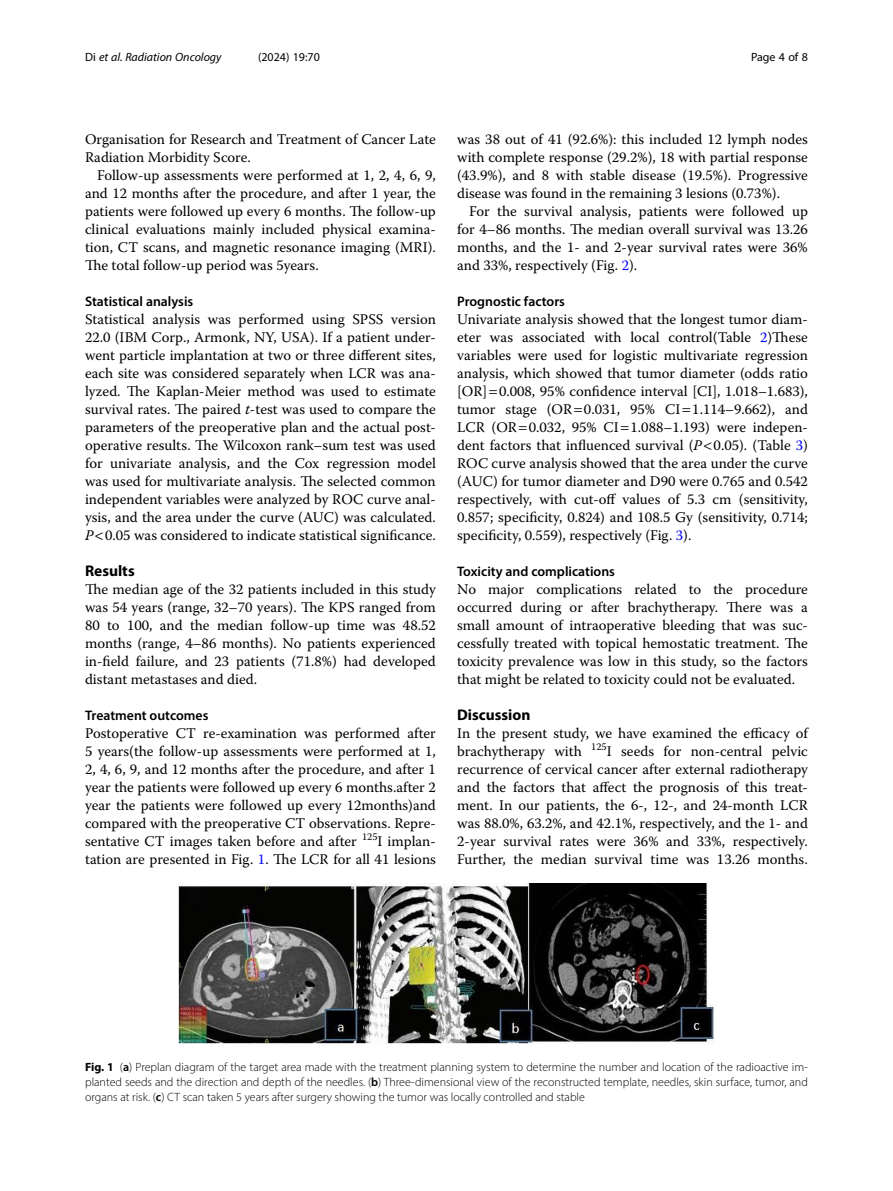
<style>
.page{position:relative;width:893px;height:1191px;background:#fff}
.page>*{position:absolute;margin:0;border:0;box-sizing:border-box;transform-origin:0 0}
.Head_1{font:700 15.45px "Myriad Pro";color:#000}
.Body_Text{font:14.7px/18px "Warnock Pro";color:#000;text-align:justify}
.Body_Text_Indent{font:14.7px/18px "Warnock Pro";color:#000;text-align:justify}
.Head_2{font:600 13.8px "Myriad Pro";color:#000}
.Figure_Caption{font:300 12px/15px "Myriad Pro";color:#000;text-align:justify}
.t1{font:italic 12px "Myriad Pro";color:#000}
.t2{font:12px "Myriad Pro";color:#000}
.s1{font-style:normal}
.s2{font-style:italic}
.s3{color:#00f}
.s4{font-weight:700}
.s5{font-weight:600}
</style>
<div class="page">
<img style="left:178px;top:883px;width:536px;height:161px">
<p class="t1" style="left:85px;top:50px;width:138px"><span class="s1">Di</span> et al. Radiation Oncology</p>
<p class="t2" style="left:258px;top:50px;width:63px">(2024) 19:70</p>
<p class="t2" style="left:751px;top:50px;width:58px">Page 4 of 8</p>
<p class="Body_Text" style="left:85px;top:130px;width:352px">Organisation for Research and Treatment of Cancer Late<br>Radiation Morbidity Score.</p>
<p class="Body_Text_Indent" style="left:85px;top:166px;width:352px;text-indent:12px">Follow-up assessments were performed at 1, 2, 4, 6, 9, and 12 months after the procedure, and after 1 year, the patients were followed up every 6 months. The follow-up clinical evaluations mainly included physical examina&shy;tion, CT scans, and magnetic resonance imaging (MRI).<br>The total follow-up period was 5years.</p>
<p class="Head_2" style="left:85px;top:293px;width:110px">Statistical analysis</p>
<p class="Body_Text" style="left:85px;top:310px;width:352px">Statistical analysis was performed using SPSS version 22.0 (IBM Corp., Armonk, NY, USA). If a patient under&shy;went particle implantation at two or three different sites, each site was considered separately when LCR was ana&shy;lyzed. The Kaplan-Meier method was used to estimate survival rates. The paired <span class="s2">t</span>-test was used to compare the parameters of the preoperative plan and the actual post&shy;operative results. The Wilcoxon rank–sum test was used for univariate analysis, and the Cox regression model was used for multivariate analysis. The selected common independent variables were analyzed by ROC curve anal&shy;ysis, and the area under the curve (AUC) was calculated.<br><span class="s2">P</span> 0.05 was considered to indicate statistical significance.</p>
<p class="Head_1" style="left:85px;top:561px;width:51px">Results</p>
<p class="Body_Text" style="left:85px;top:580px;width:352px">The median age of the 32 patients included in this study was 54 years (range, 32–70 years). The KPS ranged from 80 to 100, and the median follow-up time was 48.52 months (range, 4–86 months). No patients experienced in-field failure, and 23 patients (71.8%) had developed distant metastases and died.</p>
<p class="Head_2" style="left:85px;top:707px;width:125px">Treatment outcomes</p>
<p class="Body_Text" style="left:85px;top:724px;width:352px">Postoperative CT re‑examination was performed after 5 years(the follow-up assessments were performed at 1, 2, 4, 6, 9, and 12 months after the procedure, and after 1 year the patients were followed up every 6 months.after 2 year the patients were followed up every 12months)and compared with the preoperative CT observations. Repre&shy;sentative CT images taken before and after <sup>125</sup>I implan&shy;tation are presented in Fig. <span class="s3">1</span>. The LCR for all 41 lesions</p>
<p class="Body_Text" style="left:457px;top:130px;width:352px">was 38 out of 41 (92.6%): this included 12 lymph nodes with complete response (29.2%), 18 with partial response (43.9%), and 8 with stable disease (19.5%). Progressive disease was found in the remaining 3 lesions (0.73%).</p>
<p class="Body_Text_Indent" style="left:457px;top:202px;width:352px;text-indent:12px">For the survival analysis, patients were followed up for 4–86 months. The median overall survival was 13.26 months, and the 1- and 2-year survival rates were 36% and 33%, respectively (Fig. <span class="s3">2</span>).</p>
<p class="Head_2" style="left:457px;top:293px;width:109px">Prognostic factors</p>
<p class="Body_Text" style="left:457px;top:310px;width:352px">Univariate analysis showed that the longest tumor diam&shy;eter was associated with local control(Table <span class="s3">2</span>)These variables were used for logistic multivariate regression analysis, which showed that tumor diameter (odds ratio [OR] 0.008, 95% confidence interval [CI], 1.018–1.683), tumor stage (OR 0.031, 95% CI 1.114–9.662), and LCR (OR 0.032, 95% CI 1.088–1.193) were indepen&shy;dent factors that influenced survival (<span class="s2">P</span> 0.05). (Table <span class="s3">3</span>)<br>ROC curve analysis showed that the area under the curve (AUC) for tumor diameter and D90 were 0.765 and 0.542 respectively, with cut-off values of 5.3 cm (sensitivity, 0.857; specificity, 0.824) and 108.5 Gy (sensitivity, 0.714; specificity, 0.559), respectively (Fig. <span class="s3">3</span>).</p>
<p class="Head_2" style="left:457px;top:563px;width:159px">Toxicity and complications</p>
<p class="Body_Text" style="left:457px;top:580px;width:352px">No major complications related to the procedure occurred during or after brachytherapy. There was a small amount of intraoperative bleeding that was suc&shy;cessfully treated with topical hemostatic treatment. The toxicity prevalence was low in this study, so the factors that might be related to toxicity could not be evaluated.</p>
<p class="Head_1" style="left:457px;top:705px;width:75px">Discussion</p>
<p class="Body_Text" style="left:457px;top:724px;width:352px">In the present study, we have examined the efficacy of brachytherapy with <sup>125</sup>I seeds for non-central pelvic recurrence of cervical cancer after external radiotherapy and the factors that affect the prognosis of this treat&shy;ment. In our patients, the 6-, 12-, and 24-month LCR was 88.0%, 63.2%, and 42.1%, respectively, and the 1- and 2-year survival rates were 36% and 33%, respectively.<br>Further, the median survival time was 13.26 months.</p>
<p class="Figure_Caption" style="left:85px;top:1059px;width:724px"><span class="s4">Fig. 1</span> (<span class="s5">a</span>) Preplan diagram of the target area made with the treatment planning system to determine the number and location of the radioactive im&shy;planted seeds and the direction and depth of the needles. (<span class="s5">b</span>) Three-dimensional view of the reconstructed template, needles, skin surface, tumor, and organs at risk. (<span class="s5">c</span>) CT scan taken 5 years after surgery showing the tumor was locally controlled and stable</p>
</div>
